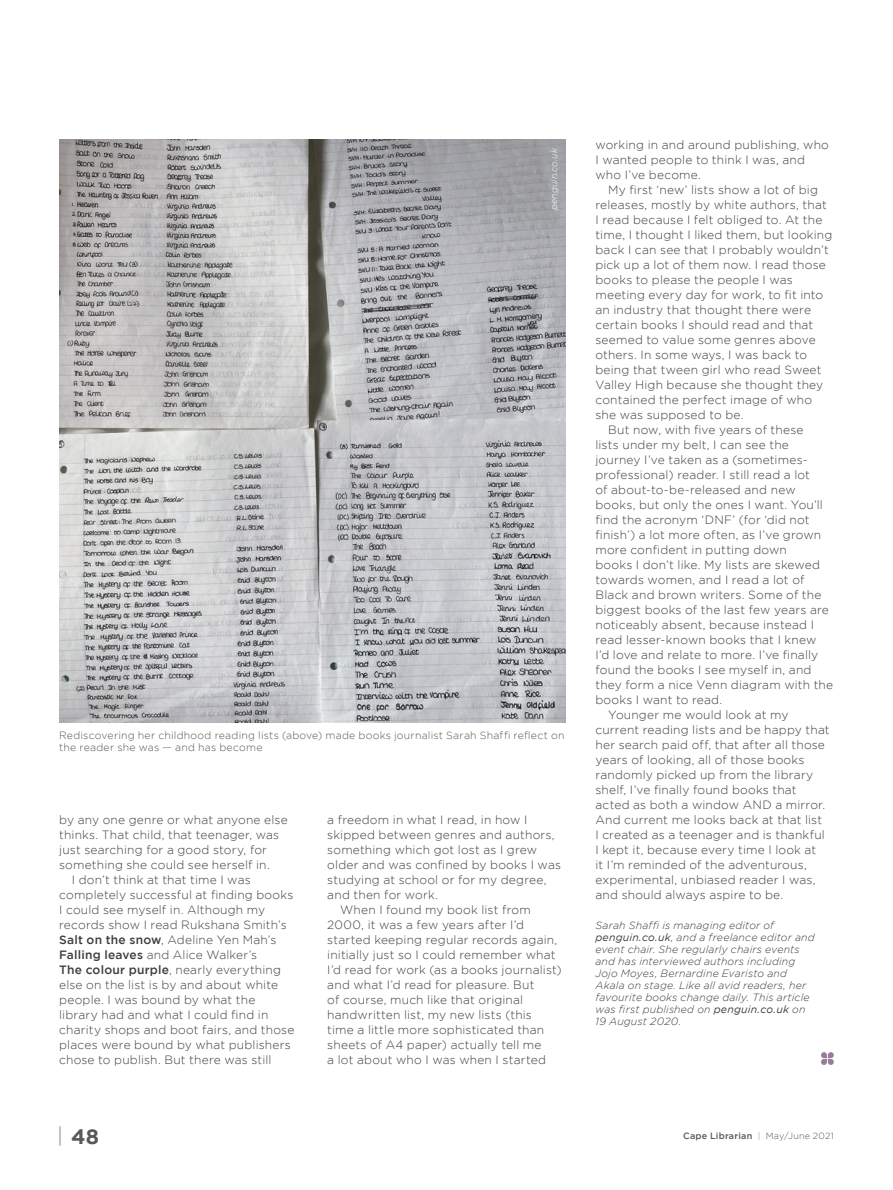
<style>
.page{position:relative;width:893px;height:1190px;background:#fff}
.page>*{position:absolute;margin:0;border:0;box-sizing:border-box;transform-origin:0 0}
.t1{font:700 21px "Gotham";color:#57585a}
.t2{font:300 12px/15px "Gotham";letter-spacing:.015em;color:#3e3e3f}
.t3{font:italic 300 10.5px/12px "Gotham";letter-spacing:.015em;color:#3e3e3f}
.Pull_Quotes{font:300 10.5px/12px "Gotham";letter-spacing:.02em;color:#57585a}
.t4{font:500 9px "Gotham";letter-spacing:.03em;color:#57585a}
.Pull_Quotes-2{font:italic 300 9px "Gotham";color:#fff}
.s1{font-weight:500}
.s2{font-weight:400}
.s3{font-weight:300;color:#977d99}
.s4{font-weight:300}
</style>
<div class="page">
<svg style="left:821px;top:1052px;width:12px;height:13px"></svg>
<img style="left:59px;top:140px;width:506px;height:582px">
<p class="Pull_Quotes-2" style="left:549px;top:210px;width:63px;rotate:-90deg">penguin.co.uk</p>
<p class="Pull_Quotes" style="left:59px;top:729px;width:506px">Rediscovering her childhood reading lists (above) made books journalist Sarah Shaffi reflect on the reader she was — and has become</p>
<p class="t2" style="left:59px;top:812px;width:230px">by any one genre or what anyone else thinks. That child, that teenager, was just searching for a good story, for something she could see herself in.</p>
<p class="t2" style="left:59px;top:872px;width:236px;text-indent:13px">I don’t think at that time I was completely successful at finding books I could see myself in. Although my records show I read Rukshana Smith’s <span class="s1">Salt on the snow</span>, Adeline Yen Mah’s <span class="s1">Falling leaves</span> and Alice Walker’s<br><span class="s1">The colour purple</span>, nearly everything else on the list is by and about white people. I was bound by what the library had and what I could find in charity shops and boot fairs, and those places were bound by what publishers chose to publish. But there was still</p>
<p class="t2" style="left:327px;top:812px;width:235px">a freedom in what I read, in how I skipped between genres and authors, something which got lost as I grew older and was confined by books I was studying at school or for my degree, and then for work.</p>
<p class="t2" style="left:327px;top:902px;width:236px;text-indent:13px">When I found my book list from 2000, it was a few years after I’d started keeping regular records again, initially just so I could remember what I’d read for work (as a books journalist) and what I’d read for pleasure. But<br>of course, much like that original handwritten list, my new lists (this<br>time a little more sophisticated than sheets of A4 paper) actually tell me<br>a lot about who I was when I started</p>
<p class="t2" style="left:595px;top:137px;width:235px">working in and around publishing, who<br>I wanted people to think I was, and who I’ve become.</p>
<p class="t2" style="left:595px;top:182px;width:238px;text-indent:13px">My first ‘new’ lists show a lot of big releases, mostly by white authors, that I read because I felt obliged to. At the time, I thought I liked them, but looking back I can see that I probably wouldn’t pick up a lot of them now. I read those books to please the people I was meeting every day for work, to fit into an industry that thought there were certain books I should read and that seemed to value some genres above others. In some ways, I was back to being that tween girl who read Sweet Valley High because she thought they contained the perfect image of who she was supposed to be.</p>
<p class="t2" style="left:595px;top:422px;width:239px;text-indent:13px">But now, with five years of these<br>lists under my belt, I can see the journey I’ve taken as a (sometimes&shy;professional) reader. I still read a lot<br>of about-to-be-released and new books, but only the ones I want. You’ll find the acronym ‘DNF’ (for ‘did not finish’) a lot more often, as I’ve grown more confident in putting down<br>books I don’t like. My lists are skewed towards women, and I read a lot of Black and brown writers. Some of the biggest books of the last few years are noticeably absent, because instead I read lesser-known books that I knew I’d love and relate to more. I’ve finally found the books I see myself in, and they form a nice Venn diagram with the books I want to read.</p>
<p class="t2" style="left:595px;top:707px;width:236px;text-indent:13px">Younger me would look at my current reading lists and be happy that her search paid off, that after all those years of looking, all of those books randomly picked up from the library shelf, I’ve finally found books that acted as both a window AND a mirror.<br>And current me looks back at that list<br>I created as a teenager and is thankful I kept it, because every time I look at<br>it I’m reminded of the adventurous, experimental, unbiased reader I was, and should always aspire to be.</p>
<p class="t3" style="left:595px;top:919px;width:180px">Sarah Shaffi is managing editor of</p>
<p class="t3" style="left:595px;top:931px;width:221px"><span class="s2">penguin.co.uk</span>, and a freelance editor and event chair. She regularly chairs events and has interviewed authors including Jojo Moyes, Bernardine Evaristo and Akala on stage. Like all avid readers, her favourite books change daily. This article was first published on <span class="s2">penguin.co.uk</span> on 19 August 2020.</p>
<h1 class="t1" style="left:57px;top:1124px;width:43px"><span class="s3">|</span> 48</h1>
<p class="t4" style="left:682px;top:1131px;width:152px">Cape Librarian <span class="s3">|</span> <span class="s4">May/June 2021</span></p>
</div>
